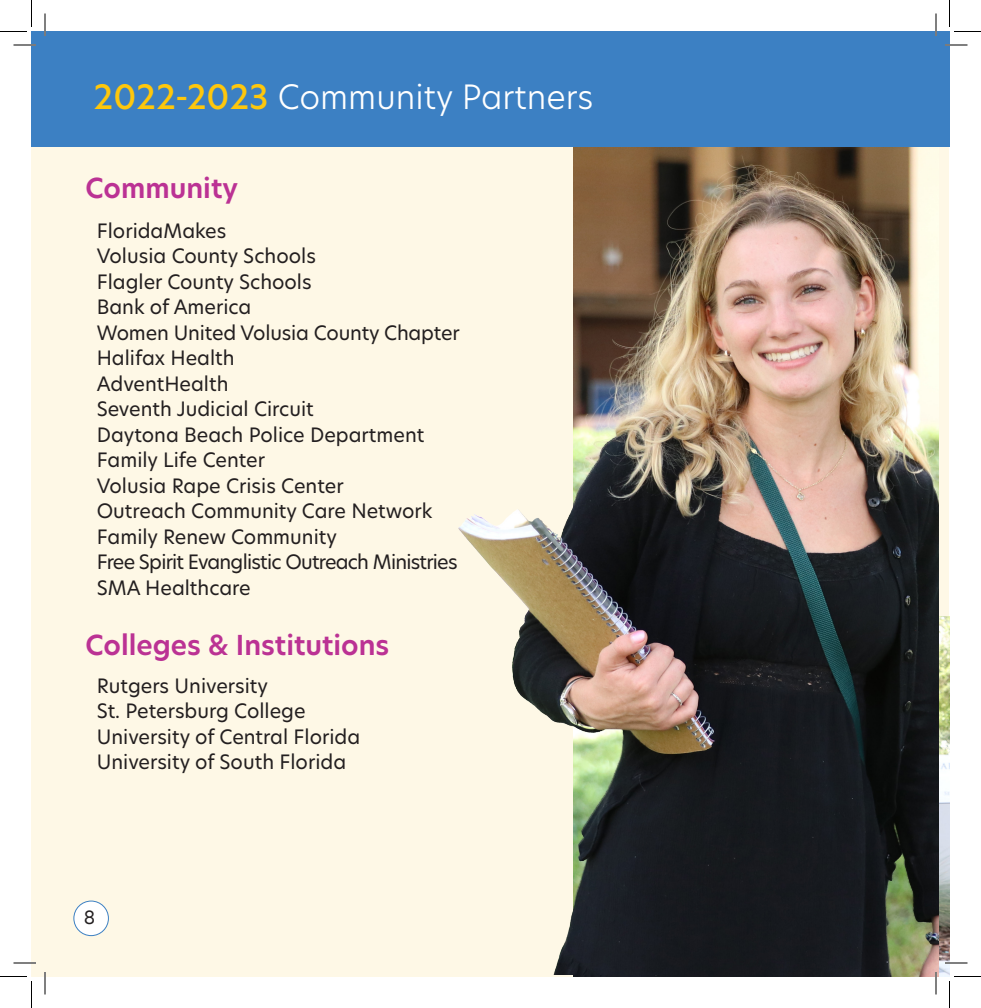
<style>
.page{position:relative;width:981px;height:1008px;background:#fff}
.page>*{position:absolute;margin:0;border:0;box-sizing:border-box;transform-origin:0 0}
.t1{font:300 33px "New Hero";color:#fff}
.t2{font:600 27px "New Hero";color:#bb3294}
.t3{font:19.5px "New Hero";color:#231f20}
.t4{font:19.5px "New Hero";letter-spacing:-.04em;color:#231f20}
.right_indent{font:18px "New Hero";color:#231f20}
.s1{font-weight:500;color:#fec70c}
</style>
<div class="page">
<div style="left:32px;top:126px;width:918px;height:850px;background:#fef8e6"></div>
<img style="left:938px;top:617px;width:12px;height:359px">
<img style="left:458px;top:147px;width:480px;height:828px">
<div style="left:32px;top:32px;width:906px;height:115px;background:#3c80c3"></div>
<div style="left:938px;top:32px;width:12px;height:115px;background:#3c80c3"></div>
<div style="left:74px;top:901px;width:34px;height:35px;background:#fff;border-radius:50%"></div>
<div style="left:74px;top:901px;width:35px;height:35px;border:1px solid #3c80c3;border-radius:50%"></div>
<hr style="left:14px;top:44px;width:22px;height:2px;background:#fff">
<hr style="left:945px;top:44px;width:23px;height:2px;background:#fff">
<hr style="left:14px;top:962px;width:22px;height:2px;background:#fff">
<hr style="left:945px;top:962px;width:23px;height:2px;background:#fff">
<hr style="left:44px;top:14px;width:2px;height:22px;background:#fff">
<hr style="left:44px;top:972px;width:2px;height:22px;background:#fff">
<hr style="left:935px;top:14px;width:2px;height:22px;background:#fff">
<hr style="left:935px;top:972px;width:2px;height:22px;background:#fff">
<svg style="left:14px;top:45px;width:22px;height:1px"></svg>
<svg style="left:945px;top:45px;width:23px;height:1px"></svg>
<svg style="left:14px;top:963px;width:22px;height:1px"></svg>
<svg style="left:945px;top:963px;width:23px;height:1px"></svg>
<svg style="left:45px;top:14px;width:1px;height:22px"></svg>
<svg style="left:45px;top:972px;width:1px;height:22px"></svg>
<svg style="left:936px;top:14px;width:1px;height:22px"></svg>
<svg style="left:936px;top:972px;width:1px;height:22px"></svg>
<svg style="left:0;top:0;width:32px;height:32px"></svg>
<svg style="left:0;top:976px;width:32px;height:32px"></svg>
<svg style="left:949px;top:0;width:32px;height:32px"></svg>
<svg style="left:949px;top:976px;width:32px;height:32px"></svg>
<p class="t1" style="left:94px;top:74px;width:501px"><span class="s1">2022-2023</span> Community Partners</p>
<p class="t2" style="left:86px;top:170px;width:154px">Community</p>
<p class="t3" style="left:97px;top:217px;width:131px">FloridaMakes</p>
<p class="t3" style="left:97px;top:243px;width:221px">Volusia County Schools</p>
<p class="t3" style="left:97px;top:268px;width:217px">Flagler County Schools</p>
<p class="t3" style="left:97px;top:294px;width:156px">Bank of America</p>
<p class="t3" style="left:97px;top:319px;width:365px">Women United Volusia County Chapter</p>
<p class="t3" style="left:97px;top:345px;width:139px">Halifax Health</p>
<p class="t3" style="left:97px;top:370px;width:133px">AdventHealth</p>
<p class="t3" style="left:97px;top:396px;width:219px">Seventh Judicial Circuit</p>
<p class="t3" style="left:97px;top:421px;width:329px">Daytona Beach Police Department</p>
<p class="t3" style="left:97px;top:447px;width:170px">Family Life Center</p>
<p class="t3" style="left:97px;top:472px;width:248px">Volusia Rape Crisis Center</p>
<p class="t3" style="left:97px;top:498px;width:337px">Outreach Community Care Network</p>
<p class="t3" style="left:97px;top:523px;width:242px">Family Renew Community</p>
<p class="t4" style="left:97px;top:549px;width:362px">Free Spirit Evanglistic Outreach Ministries</p>
<p class="t3" style="left:97px;top:574px;width:156px">SMA Healthcare</p>
<p class="t2" style="left:86px;top:626px;width:305px">Colleges &amp; Institutions</p>
<p class="t3" style="left:97px;top:672px;width:173px">Rutgers University</p>
<p class="t3" style="left:97px;top:698px;width:210px">St. Petersburg College</p>
<p class="t3" style="left:97px;top:723px;width:265px">University of Central Florida</p>
<p class="t3" style="left:97px;top:749px;width:251px">University of South Florida</p>
<p class="right_indent" style="left:84px;top:905px;width:13px">8</p>
</div>
